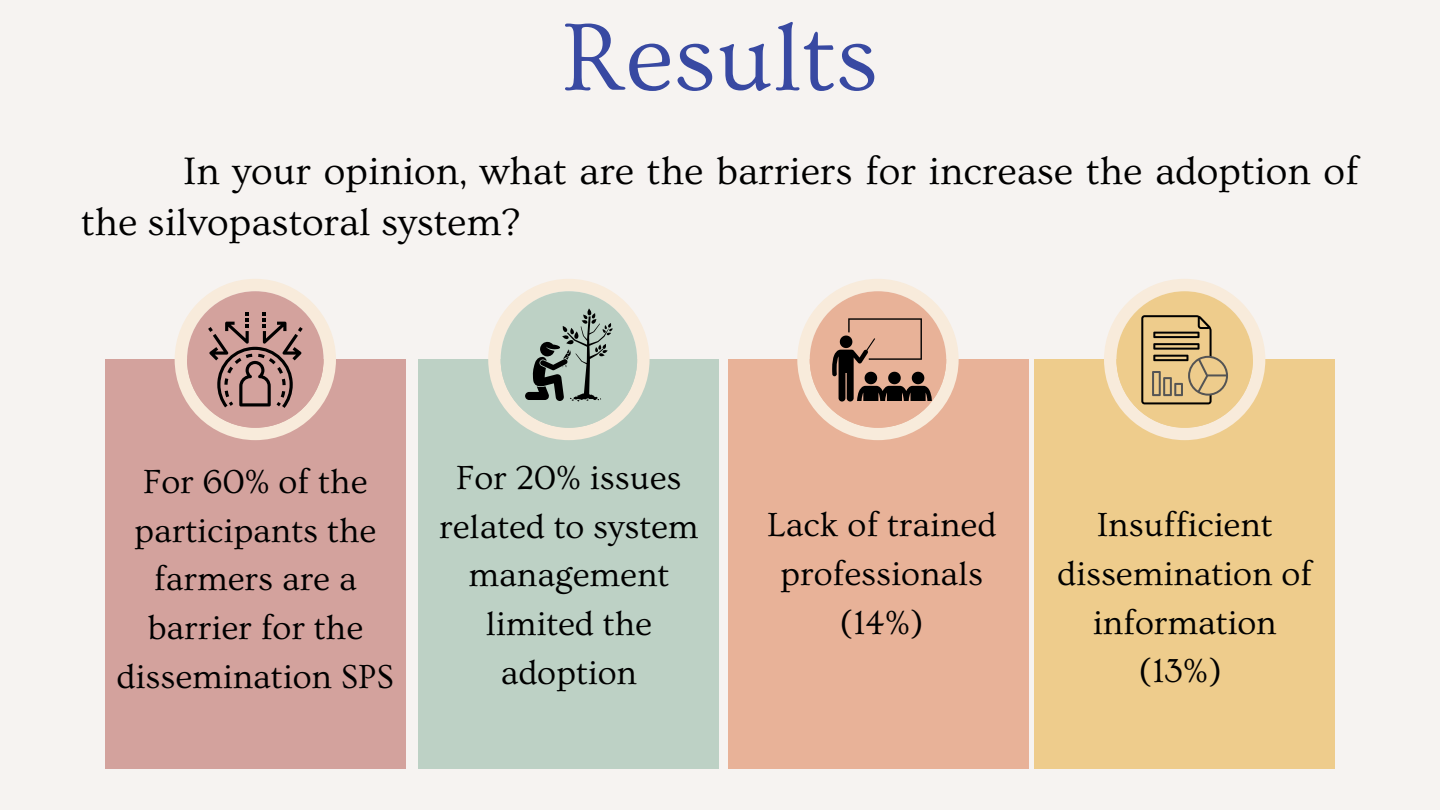
<style>
.page{position:relative;width:1440px;height:810px;background:#f6f3f1}
.page>*{position:absolute;margin:0;border:0;box-sizing:border-box;transform-origin:0 0}
.t1{font:100px "Ovo";color:#3849a2}
.t2{font:40px/51.8px "Ovo";color:#000}
.t3{font:35px/48.8px "Ovo";color:#000;text-align:center}
</style>
<div class="page">
<div style="left:105px;top:359px;width:301px;height:410px;background:#d3a29d"></div>
<div style="left:419px;top:359px;width:300px;height:410px;background:#bdd1c5"></div>
<div style="left:728px;top:359px;width:300px;height:410px;background:#e8b298"></div>
<svg style="left:175px;top:279px;width:161px;height:161px"></svg>
<div style="left:1034px;top:359px;width:301px;height:410px;background:#eecc8c"></div>
<svg style="left:488px;top:279px;width:162px;height:161px"></svg>
<svg style="left:797px;top:279px;width:162px;height:161px"></svg>
<svg style="left:1104px;top:279px;width:161px;height:161px"></svg>
<p class="t1" style="left:562px;top:3px;width:318px">Results</p>
<p class="t2" style="left:81px;top:146px;width:1279px;text-indent:102px">In your opinion, what are the barriers for increase the adoption of the silvopastoral system?</p>
<p class="t3" style="left:117px;top:458px;width:279px">For 60% of the participants the farmers are a barrier for the dissemination SPS</p>
<p class="t3" style="left:439px;top:454px;width:261px">For 20% issues related to system management limited the adoption</p>
<p class="t3" style="left:767px;top:501px;width:230px">Lack of trained professionals (14%)</p>
<p class="t3" style="left:1057px;top:501px;width:256px">Insufficient dissemination of information (13%)</p>
</div>
